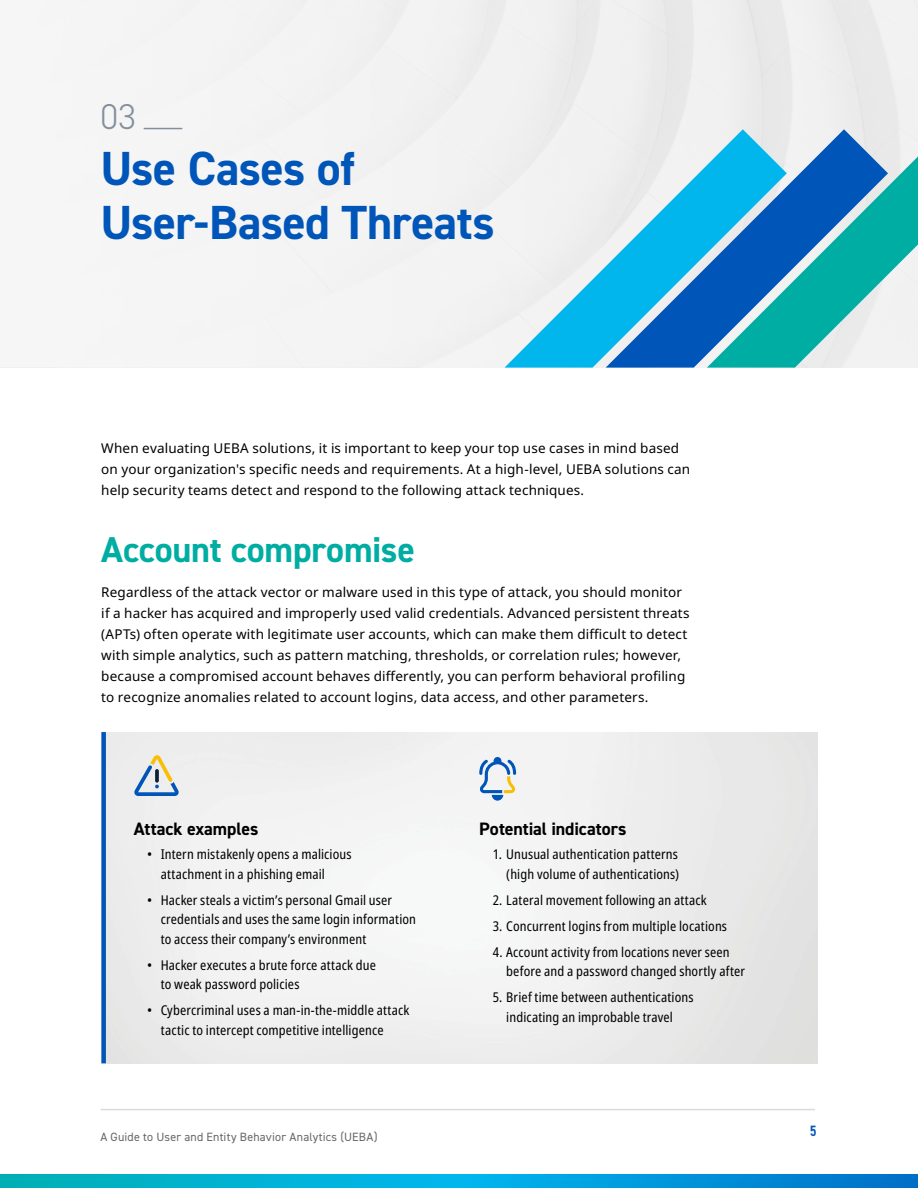
<style>
.page{position:relative;width:918px;height:1188px;background:#fff}
.page>*{position:absolute;margin:0;border:0;box-sizing:border-box;transform-origin:0 0}
.Header__32_Auto{font:700 48px/54px "DIN2014";letter-spacing:-.015em;color:#0055b8}
.Header__24_Auto{font:700 36px "DIN2014";letter-spacing:-.005em;color:#00ada3}
.Header__32_Auto-2{font:300 36px "DIN2014";color:#838f9e}
.Subheader__12_16{font:700 18px "DIN2014";letter-spacing:-.005em;color:#000}
.t1{font:600 condensed 15px "DIN2014";color:#0055b8}
.Body{font:13.5px/21px "Noto Sans";letter-spacing:.01em;color:#000}
.t2{font:condensed 13.5px/19.5px "Noto Sans";letter-spacing:.01em;color:#000}
.t3{font:12px "DIN2014";letter-spacing:.015em;color:#666}
</style>
<div class="page">
<hr style="left:101px;top:1109px;width:713px;height:1px;background:#dadbde">
<svg style="left:0;top:1174px;width:918px;height:14px;background:#00a2d5"></svg>
<div style="left:0;top:0;width:651px;height:368px;background:#f7f7f7"></div>
<hr style="left:144px;top:128px;width:38px;height:1px;background:#838f9e">
<img style="left:101px;top:732px;width:716px;height:331px">
<div style="left:101px;top:734px;width:5px;height:327px;background:#0055b8"></div>
<svg style="left:134px;top:755px;width:45px;height:41px"></svg>
<svg style="left:479px;top:757px;width:37px;height:44px"></svg>
<svg style="left:787px;top:129px;width:101px;height:27px;fill:#e9e9e9"></svg>
<svg style="left:787px;top:156px;width:131px;height:212px"></svg>
<svg style="left:505px;top:129px;width:282px;height:239px"></svg>
<p class="Header__32_Auto-2" style="left:100px;top:94px;width:37px">03</p>
<p class="Header__32_Auto" style="left:100px;top:141px;width:396px">Use Cases of<br>User-Based Threats</p>
<p class="Body" style="left:101px;top:438px;width:590px">When evaluating UEBA solutions, it is important to keep your top use cases in mind based on your organization's specific needs and requirements. At a high-level, UEBA solutions can help security teams detect and respond to the following attack techniques.</p>
<p class="Header__24_Auto" style="left:101px;top:526px;width:315px">Account compromise</p>
<p class="Body" style="left:101px;top:582px;width:590px">Regardless of the attack vector or malware used in this type of attack, you should monitor if a hacker has acquired and improperly used valid credentials. Advanced persistent threats (APTs) often operate with legitimate user accounts, which can make them difficult to detect with simple analytics, such as pattern matching, thresholds, or correlation rules; however, because a compromised account behaves differently, you can perform behavioral profiling to recognize anomalies related to account logins, data access, and other parameters.</p>
<p class="Subheader__12_16" style="left:134px;top:817px;width:126px">Attack examples</p>
<p class="t2" style="left:161px;top:845px;width:192px;text-indent:-14px">• Intern mistakenly opens a malicious attachment in a phishing email</p>
<p class="t2" style="left:161px;top:890px;width:257px;text-indent:-14px">• Hacker steals a victim’s personal Gmail user credentials and uses the same login information to access their company’s environment</p>
<p class="t2" style="left:161px;top:955px;width:217px;text-indent:-14px">• Hacker executes a brute force attack due to weak password policies</p>
<p class="t2" style="left:161px;top:1001px;width:250px;text-indent:-14px">• Cybercriminal uses a man-in-the-middle attack tactic to intercept competitive intelligence</p>
<p class="t3" style="left:100px;top:1129px;width:279px">A Guide to User and Entity Behavior Analytics (UEBA)</p>
<p class="Subheader__12_16" style="left:479px;top:817px;width:149px">Potential indicators</p>
<p class="t2" style="left:493px;top:845px;width:188px;text-align:right">1. Unusual authentication patterns (high volume of authentications)</p>
<p class="t2" style="left:493px;top:890px;width:216px">2. Lateral movement following an attack</p>
<p class="t2" style="left:493px;top:916px;width:236px">3. Concurrent logins from multiple locations</p>
<p class="t2" style="left:506px;top:942px;width:240px;text-indent:-14px">4. Account activity from locations never seen before and a password changed shortly after</p>
<p class="t2" style="left:493px;top:988px;width:202px;text-align:center">5. Brief time between authentications indicating an improbable travel</p>
<p class="t1" style="left:810px;top:1121px;width:8px">5</p>
</div>
